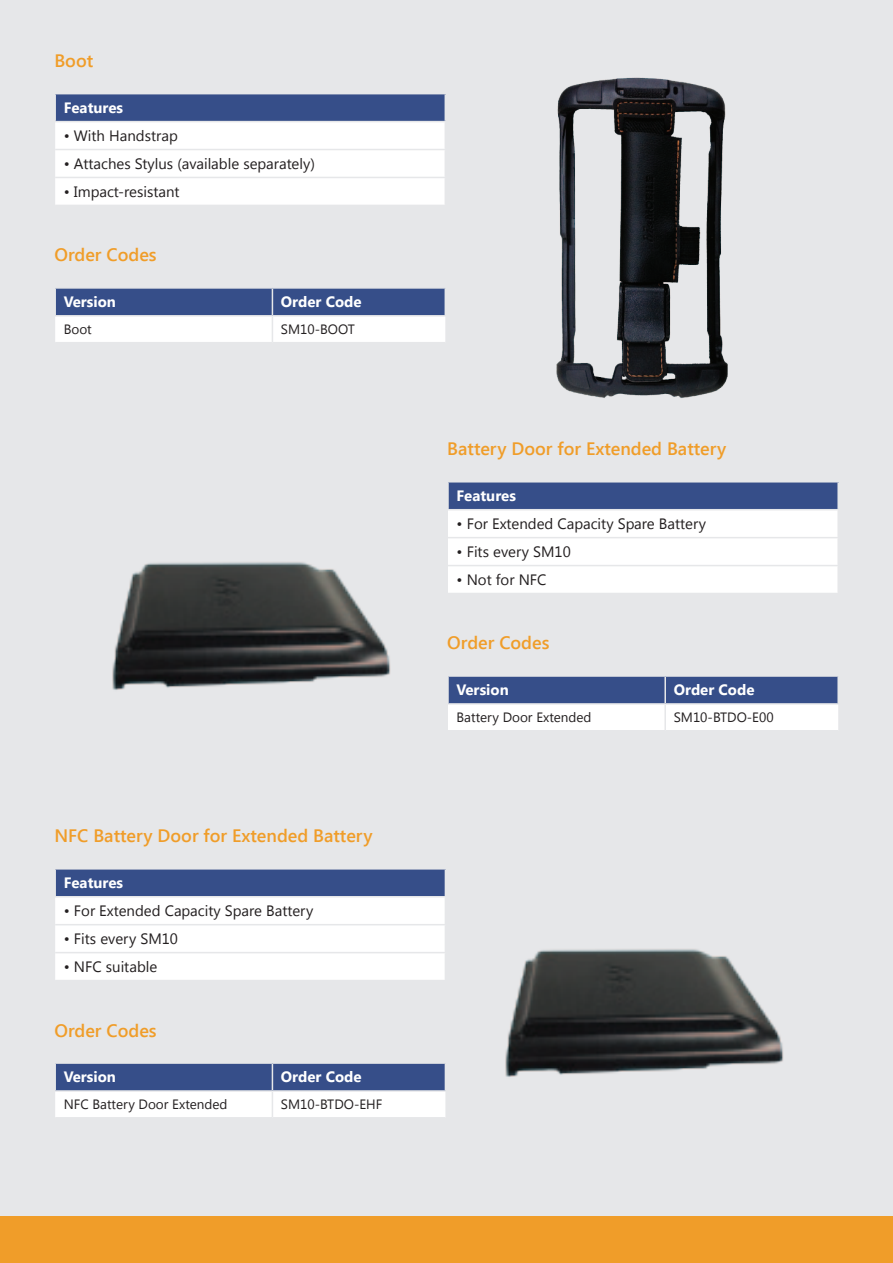
<style>
.page{position:relative;width:893px;height:1263px;background:#e6e7e9}
.page>*{position:absolute;margin:0;border:0;box-sizing:border-box;transform-origin:0 0}
.t1{font:600 18px "Segoe UI";color:#f09d29}
.t2{font:15px "Segoe UI";color:#231f20}
.t3{font:700 15px "Segoe UI";color:#fff}
.t4{font:13.5px "Segoe UI";color:#231f20}
</style>
<div class="page">
<div style="left:0;top:1216px;width:893px;height:47px;background:#f09d29"></div>
<svg style="left:55px;top:94px;width:391px;height:111px;background:#ced3e1"></svg>
<svg style="left:55px;top:288px;width:391px;height:54px;background:#9ba7c4"></svg>
<hr style="left:272px;top:315px;width:174px;height:2px;background:#e6e7e9">
<img style="left:556px;top:77px;width:172px;height:321px">
<img style="left:112px;top:562px;width:279px;height:128px">
<div style="left:448px;top:482px;width:390px;height:28px;background:#364e89"></div>
<div style="left:448px;top:510px;width:389px;height:83px;background:#fff"></div>
<hr style="left:447px;top:509px;width:392px;height:1px;background:#e6e7e9">
<hr style="left:448px;top:537px;width:391px;height:1px;background:#e6e7e9">
<hr style="left:448px;top:565px;width:391px;height:1px;background:#e6e7e9">
<hr style="left:447px;top:482px;width:2px;height:27px;background:#e6e7e9">
<hr style="left:837px;top:482px;width:2px;height:27px;background:#e6e7e9">
<svg style="left:448px;top:677px;width:390px;height:53px;background:#98a4c2"></svg>
<hr style="left:447px;top:703px;width:218px;height:2px;background:#e6e7e9">
<hr style="left:664px;top:705px;width:2px;height:25px;background:#e6e7e9">
<hr style="left:447px;top:677px;width:2px;height:26px;background:#e6e7e9">
<hr style="left:664px;top:677px;width:2px;height:26px;background:#e6e7e9">
<hr style="left:837px;top:677px;width:2px;height:26px;background:#e6e7e9">
<hr style="left:665px;top:703px;width:174px;height:2px;background:#e6e7e9">
<svg style="left:55px;top:869px;width:391px;height:111px;background:#ced3e1"></svg>
<svg style="left:55px;top:1063px;width:391px;height:54px;background:#9ba7c4"></svg>
<hr style="left:272px;top:1090px;width:174px;height:2px;background:#e6e7e9">
<img style="left:505px;top:949px;width:279px;height:128px">
<p class="t1" style="left:54px;top:48px;width:40px">Boot</p>
<p class="t3" style="left:64px;top:97px;width:61px">Features</p>
<p class="t2" style="left:64px;top:125px;width:116px">• With Handstrap</p>
<p class="t2" style="left:64px;top:153px;width:253px">• Attaches Stylus (available separately)</p>
<p class="t2" style="left:64px;top:181px;width:118px">• Impact-resistant</p>
<p class="t1" style="left:54px;top:242px;width:104px">Order Codes</p>
<p class="t3" style="left:64px;top:291px;width:54px">Version</p>
<p class="t3" style="left:281px;top:291px;width:82px">Order Code</p>
<p class="t4" style="left:64px;top:320px;width:30px">Boot</p>
<p class="t4" style="left:281px;top:320px;width:75px">SM10-BOOT</p>
<p class="t1" style="left:54px;top:823px;width:320px">NFC Battery Door for Extended Battery</p>
<p class="t3" style="left:64px;top:872px;width:61px">Features</p>
<p class="t2" style="left:64px;top:900px;width:251px">• For Extended Capacity Spare Battery</p>
<p class="t2" style="left:64px;top:928px;width:116px">• Fits every SM10</p>
<p class="t2" style="left:64px;top:956px;width:95px">• NFC suitable</p>
<p class="t1" style="left:54px;top:1017px;width:104px">Order Codes</p>
<p class="t3" style="left:64px;top:1066px;width:54px">Version</p>
<p class="t3" style="left:281px;top:1066px;width:82px">Order Code</p>
<p class="t4" style="left:64px;top:1095px;width:165px">NFC Battery Door Extended</p>
<p class="t4" style="left:281px;top:1095px;width:103px">SM10-BTDO-EHF</p>
<p class="t1" style="left:447px;top:436px;width:281px">Battery Door for Extended Battery</p>
<p class="t3" style="left:456px;top:485px;width:61px">Features</p>
<p class="t2" style="left:456px;top:513px;width:251px">• For Extended Capacity Spare Battery</p>
<p class="t2" style="left:456px;top:541px;width:116px">• Fits every SM10</p>
<p class="t2" style="left:456px;top:569px;width:92px">• Not for NFC</p>
<p class="t1" style="left:447px;top:630px;width:104px">Order Codes</p>
<p class="t3" style="left:456px;top:679px;width:54px">Version</p>
<p class="t3" style="left:674px;top:679px;width:82px">Order Code</p>
<p class="t4" style="left:456px;top:708px;width:137px">Battery Door Extended</p>
<p class="t4" style="left:674px;top:708px;width:101px">SM10-BTDO-E00</p>
</div>
